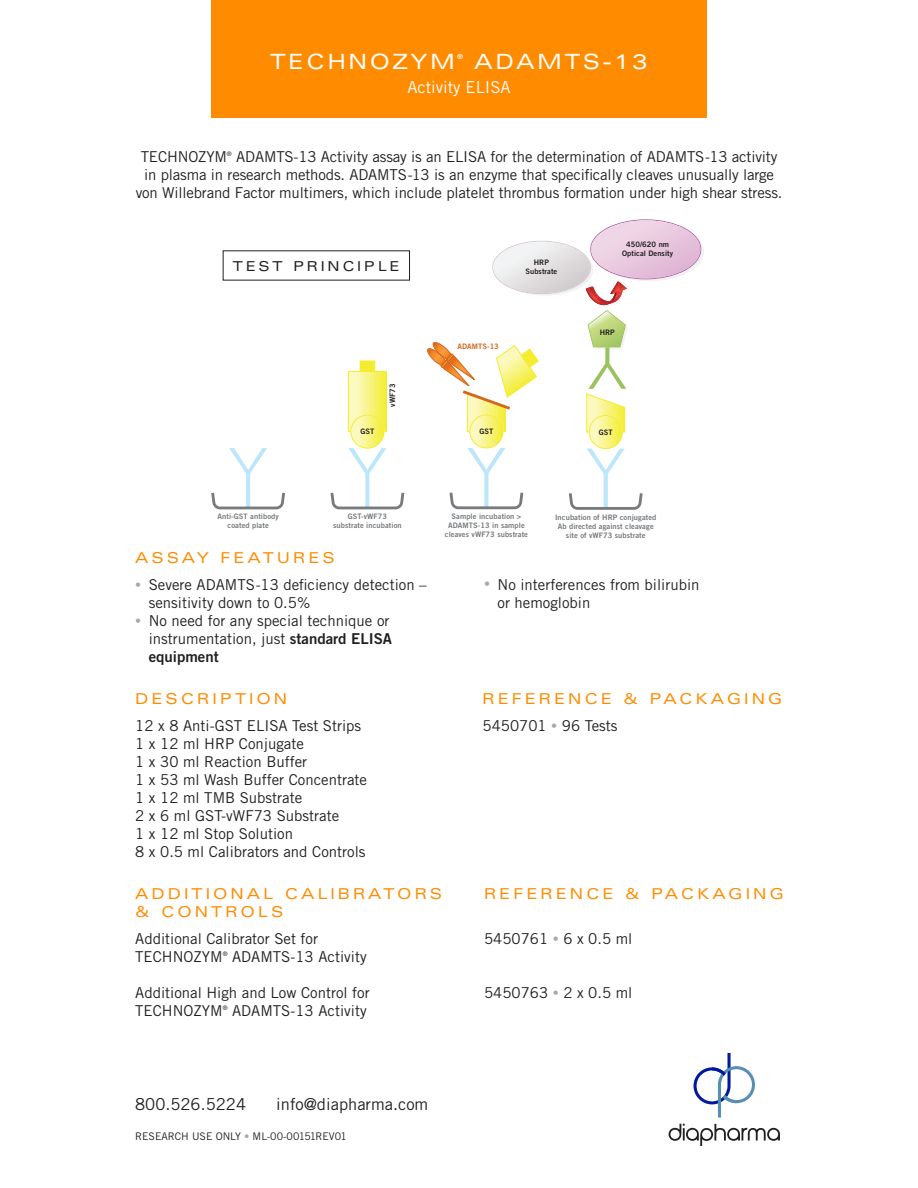
<style>
.page{position:relative;width:918px;height:1188px;background:#fff}
.page>*{position:absolute;margin:0;border:0;box-sizing:border-box;transform-origin:0 0}
.t1{font:expanded 21px "Univers";letter-spacing:.12em;color:#fff}
.t2{font:16.5px "Trade Gothic LT Std";color:#231f20}
.t3{font:16.5px "Trade Gothic LT Std";color:#fff}
.t4{font:15px/18px "Trade Gothic LT Std";color:#231f20}
.t5{font:expanded 15px/18px "Univers";letter-spacing:.2em;color:#ff8c00}
.t6{font:expanded 13.65px "Univers";letter-spacing:.2em;color:#231f20}
.t7{font:10.5px "Trade Gothic LT Std";color:#231f20}
.t8{font:7.5px/9px "Trade Gothic LT Std Bd 2";letter-spacing:.01em;color:#787a7d;text-align:center}
.t9{font:7.5px/9px "Trade Gothic LT Std Bd 2";letter-spacing:.01em;color:#231f20;text-align:center}
.t10{font:7.5px "Trade Gothic LT Std Bd 2";letter-spacing:.01em;color:#d3681c}
.t11{font:expanded 7.05px "Univers";color:#fff}
.t12{font:6.15px "Trade Gothic LT Std";color:#231f20}
.s1{font-size:12px;color:#a8a9ad}
.s2{font-family:"Trade Gothic LT Std Bd 2"}
.s3{color:#a8a9ad}
</style>
<div class="page">
<div style="left:211px;top:0;width:496px;height:117px;background:#ff8c00"></div>
<svg style="left:669px;top:1124px;width:111px;height:22px"></svg>
<svg style="left:694px;top:1053px;width:61px;height:65px"></svg>
<svg style="left:350px;top:373px;width:35px;height:57px;background:#f8f488"></svg>
<div style="left:348px;top:371px;width:39px;height:61px;border:1px solid #f4ed2f"></div>
<div style="left:360px;top:361px;width:15px;height:10px;background:#f4ed2f"></div>
<div style="left:360px;top:361px;width:15px;height:11px;border:1px solid #f4ed2f"></div>
<svg style="left:211px;top:448px;width:74px;height:62px"></svg>
<svg style="left:330px;top:448px;width:75px;height:62px"></svg>
<svg style="left:351px;top:415px;width:33px;height:33px"></svg>
<div style="left:350px;top:415px;width:34px;height:34px;border:1px solid #f4ed2f;border-radius:50%"></div>
<svg style="left:449px;top:448px;width:75px;height:62px"></svg>
<svg style="left:470px;top:415px;width:33px;height:33px"></svg>
<div style="left:469px;top:414px;width:34px;height:34px;border:1px solid #f4ed2f;border-radius:50%"></div>
<svg style="left:427px;top:219px;width:274px;height:214px"></svg>
<svg style="left:569px;top:449px;width:74px;height:61px"></svg>
<svg style="left:589px;top:415px;width:33px;height:34px"></svg>
<div style="left:589px;top:415px;width:34px;height:34px;border:1px solid #f4ed2f;border-radius:50%"></div>
<p class="t1" style="left:270px;top:49px;width:186px">TECHNOZYM</p>
<p class="t11" style="left:458px;top:53px;width:7px">®</p>
<p class="t1" style="left:474px;top:49px;width:175px">ADAMTS-13</p>
<p class="t3" style="left:407px;top:77px;width:105px">Activity ELISA</p>
<p class="t4" style="left:141px;top:148px;width:88px">TECHNOZYM</p>
<p class="t12" style="left:227px;top:150px;width:6px">®</p>
<p class="t4" style="left:236px;top:148px;width:543px">ADAMTS-13 Activity assay is an ELISA for the determination of ADAMTS-13 activity</p>
<p class="t4" style="left:144px;top:166px;width:632px">in plasma in research methods. ADAMTS-13 is an enzyme that specifically cleaves unusually large</p>
<p class="t4" style="left:136px;top:184px;width:648px">von Willebrand Factor multimers, which include platelet thrombus formation under high shear stress.</p>
<p class="t9" style="left:622px;top:240px;width:53px">450/620 nm<br>Optical Density</p>
<p class="t6" style="left:233px;top:258px;width:168px">TEST PRINCIPLE</p>
<p class="t9" style="left:525px;top:258px;width:33px">HRP<br>Substrate</p>
<p class="t9" style="left:600px;top:328px;width:17px">HRP</p>
<p class="t10" style="left:457px;top:342px;width:43px">ADAMTS-13</p>
<p class="t9" style="left:388px;top:407px;width:25px;rotate:-90deg">vWF73</p>
<p class="t9" style="left:360px;top:427px;width:15px">GST</p>
<p class="t9" style="left:479px;top:427px;width:15px">GST</p>
<p class="t9" style="left:599px;top:427px;width:15px">GST</p>
<p class="t8" style="left:218px;top:512px;width:63px">Anti-GST antibody coated plate</p>
<p class="t8" style="left:333px;top:512px;width:70px">GST-vWF73 substrate incubation</p>
<p class="t8" style="left:445px;top:512px;width:85px">Sample incubation &gt;<br>ADAMTS-13 in sample cleaves vWF73 substrate</p>
<p class="t8" style="left:555px;top:513px;width:103px">Incubation of HRP conjugated<br>Ab directed against cleavage site of vWF73 substrate</p>
<p class="t5" style="left:135px;top:549px;width:201px">ASSAY FEATURES</p>
<p class="t4" style="left:149px;top:576px;width:280px;text-indent:-14px"><span class="s1">•</span> Severe ADAMTS-13 deficiency detection – sensitivity down to 0.5%</p>
<p class="t4" style="left:149px;top:612px;width:245px;text-indent:-14px"><span class="s1">•</span> No need for any special technique or instrumentation, just <span class="s2">standard ELISA equipment</span></p>
<p class="t5" style="left:135px;top:690px;width:154px">DESCRIPTION</p>
<p class="t4" style="left:135px;top:717px;width:228px">12 x 8 Anti-GST ELISA Test Strips</p>
<p class="t4" style="left:135px;top:735px;width:170px">1 x 12 ml HRP Conjugate</p>
<p class="t4" style="left:135px;top:753px;width:174px">1 x 30 ml Reaction Buffer</p>
<p class="t4" style="left:135px;top:771px;width:233px">1 x 53 ml Wash Buffer Concentrate</p>
<p class="t4" style="left:135px;top:789px;width:169px">1 x 12 ml TMB Substrate</p>
<p class="t4" style="left:135px;top:807px;width:205px">2 x 6 ml GST-vWF73 Substrate</p>
<p class="t4" style="left:135px;top:825px;width:159px">1 x 12 ml Stop Solution</p>
<p class="t4" style="left:135px;top:843px;width:232px">8 x 0.5 ml Calibrators and Controls</p>
<p class="t5" style="left:135px;top:885px;width:308px">ADDITIONAL CALIBRATORS &amp; CONTROLS</p>
<p class="t4" style="left:135px;top:930px;width:184px">Additional Calibrator Set for</p>
<p class="t4" style="left:135px;top:948px;width:89px">TECHNOZYM</p>
<p class="t12" style="left:223px;top:950px;width:6px">®</p>
<p class="t4" style="left:232px;top:948px;width:136px">ADAMTS-13 Activity</p>
<p class="t4" style="left:135px;top:984px;width:236px">Additional High and Low Control for<br>TECHNOZYM</p>
<p class="t12" style="left:223px;top:1004px;width:6px">®</p>
<p class="t4" style="left:232px;top:1002px;width:136px">ADAMTS-13 Activity</p>
<p class="t2" style="left:135px;top:1094px;width:112px">800.526.5224</p>
<p class="t2" style="left:276px;top:1094px;width:154px">info@diapharma.com</p>
<p class="t7" style="left:135px;top:1130px;width:213px">RESEARCH USE ONLY <span class="s3">•</span> ML-00-00151REV01</p>
<p class="t4" style="left:484px;top:575px;width:217px"><span class="s1">•</span> No interferences from bilirubin</p>
<p class="t4" style="left:498px;top:593px;width:94px">or hemoglobin</p>
<p class="t5" style="left:483px;top:690px;width:301px">REFERENCE &amp; PACKAGING</p>
<p class="t4" style="left:483px;top:717px;width:136px">5450701 <span class="s1">•</span> 96 Tests</p>
<p class="t5" style="left:484px;top:885px;width:301px">REFERENCE &amp; PACKAGING</p>
<p class="t4" style="left:484px;top:930px;width:150px">5450761 <span class="s1">•</span> 6 x 0.5 ml</p>
<p class="t4" style="left:484px;top:984px;width:150px">5450763 <span class="s1">•</span> 2 x 0.5 ml</p>
</div>
